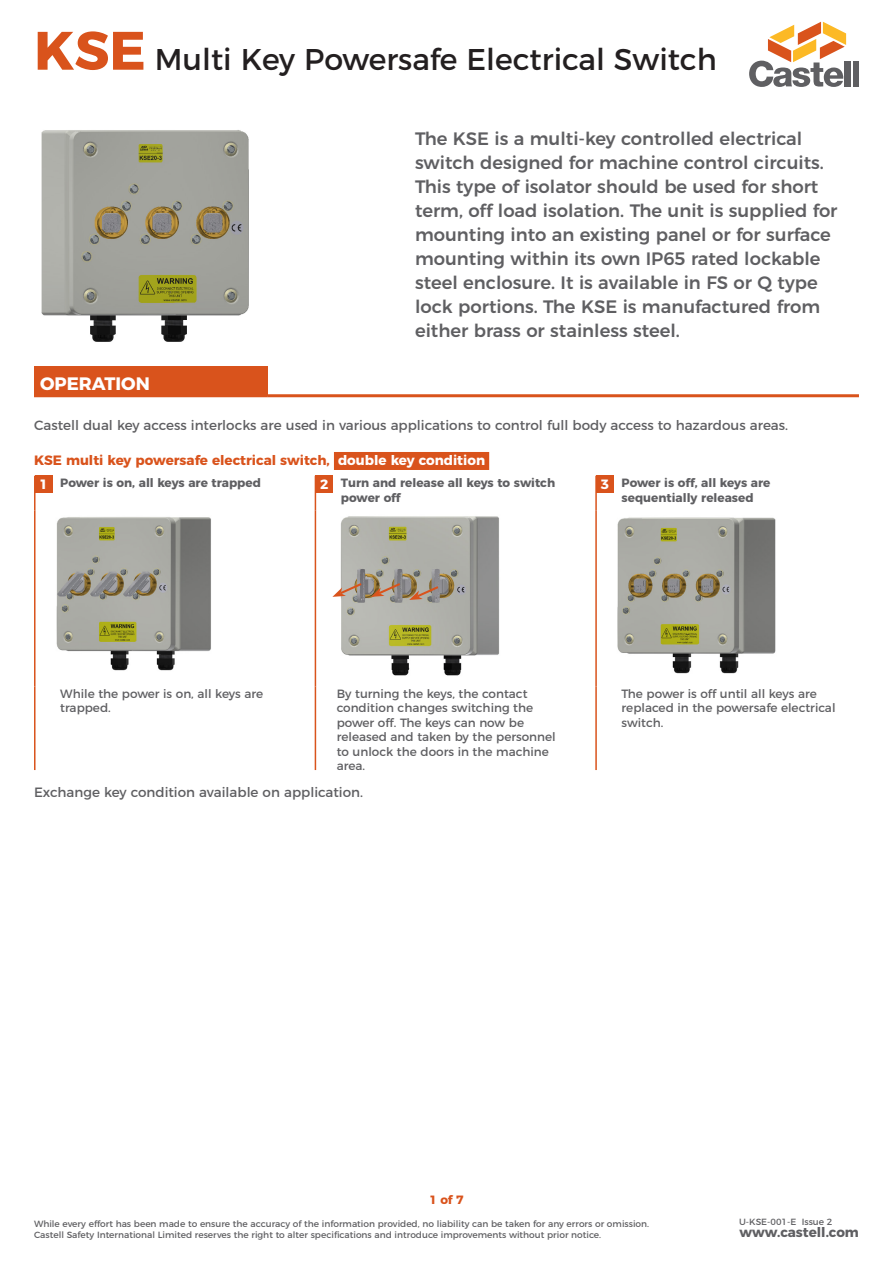
<style>
.page{position:relative;width:893px;height:1263px;background:#fff}
.page>*{position:absolute;margin:0;border:0;box-sizing:border-box;transform-origin:0 0}
.t1{font:30px "Montserrat";color:#231f20}
.Product_Description{font:500 18px/24px "Montserrat";color:#5f5f62}
.Headers{font:700 18px "Montserrat";color:#fff}
.Free_Text{font:13.5px "Montserrat";color:#5f5f62}
.Orange_Titles{font:700 13.5px "Montserrat";color:#d9531c}
.t2{font:700 13.5px "Montserrat";color:#5f5f62}
.Square_Numbers{font:700 13.5px "Montserrat";color:#fff}
.Regular_Description{font:12px/14.4px "Montserrat";color:#5f5f62}
.Bold_Description{font:700 12px/14.4px "Montserrat";color:#5f5f62}
.t3{font:700 12px "Montserrat";color:#d9531c}
.t4{font:9px/10.8px "Montserrat";color:#5f5f62}
.s1{font-weight:700;font-size:54px;color:#d9531c}
.s2{color:#fff}
</style>
<div class="page">
<div style="left:334px;top:452px;width:155px;height:18px;background:#d9531c"></div>
<img style="left:41px;top:130px;width:208px;height:212px">
<div style="left:34px;top:366px;width:234px;height:30px;background:#d9531c"></div>
<hr style="left:34px;top:394px;width:234px;height:3px;background:#d9531c">
<hr style="left:268px;top:394px;width:591px;height:3px;background:#d9531c">
<hr style="left:34px;top:476px;width:2px;height:34px;background:#d9531c">
<hr style="left:34px;top:510px;width:2px;height:176px;background:#d9531c">
<hr style="left:34px;top:686px;width:2px;height:84px;background:#d9531c">
<hr style="left:315px;top:476px;width:1px;height:34px;background:#d9531c">
<hr style="left:315px;top:510px;width:1px;height:176px;background:#d9531c">
<hr style="left:315px;top:686px;width:1px;height:84px;background:#d9531c">
<hr style="left:595px;top:476px;width:2px;height:34px;background:#d9531c">
<hr style="left:595px;top:510px;width:2px;height:176px;background:#d9531c">
<hr style="left:595px;top:686px;width:2px;height:84px;background:#d9531c">
<div style="left:35px;top:476px;width:17px;height:17px;background:#d9531c"></div>
<div style="left:316px;top:476px;width:17px;height:17px;background:#d9531c"></div>
<div style="left:596px;top:476px;width:17px;height:17px;background:#d9531c"></div>
<img style="left:56px;top:517px;width:155px;height:154px">
<img style="left:340px;top:516px;width:160px;height:160px">
<svg style="left:371px;top:581px;width:31px;height:16px"></svg>
<svg style="left:409px;top:584px;width:32px;height:16px"></svg>
<svg style="left:332px;top:581px;width:32px;height:16px"></svg>
<img style="left:617px;top:517px;width:159px;height:157px">
<svg style="left:749px;top:22px;width:97px;height:65px"></svg>
<div style="left:845px;top:61px;width:6px;height:25px;background:#5f5f62"></div>
<div style="left:853px;top:61px;width:6px;height:25px;background:#5f5f62"></div>
<h1 class="t1" style="left:34px;top:35px;width:684px"><span class="s1">KSE</span> Multi Key Powersafe Electrical Switch</h1>
<p class="Product_Description" style="left:415px;top:125px;width:424px">The KSE is a multi-key controlled electrical switch designed for machine control circuits.<br>This type of isolator should be used for short term, off load isolation. The unit is supplied for mounting into an existing panel or for surface mounting within its own IP65 rated lockable steel enclosure. It is available in FS or Q type lock portions. The KSE is manufactured from either brass or stainless steel.</p>
<p class="Headers" style="left:40px;top:368px;width:111px">OPERATION</p>
<p class="Free_Text" style="left:34px;top:415px;width:756px">Castell dual key access interlocks are used in various applications to control full body access to hazardous areas.</p>
<p class="Orange_Titles" style="left:34px;top:450px;width:453px">KSE multi key powersafe electrical switch, <span class="s2">double key condition</span></p>
<p class="Square_Numbers" style="left:39px;top:473px;width:10px">1</p>
<p class="Bold_Description" style="left:60px;top:475px;width:202px">Power is on, all keys are trapped</p>
<p class="Square_Numbers" style="left:320px;top:473px;width:10px">2</p>
<p class="Bold_Description" style="left:341px;top:475px;width:216px">Turn and release all keys to switch power off</p>
<p class="Square_Numbers" style="left:601px;top:473px;width:10px">3</p>
<p class="Bold_Description" style="left:622px;top:475px;width:150px">Power is off, all keys are sequentially released</p>
<p class="Regular_Description" style="left:60px;top:686px;width:204px">While the power is on, all keys are trapped.</p>
<p class="Regular_Description" style="left:337px;top:686px;width:221px">By turning the keys, the contact condition changes switching the power off. The keys can now be released and taken by the personnel to unlock the doors in the machine area.</p>
<p class="Regular_Description" style="left:622px;top:686px;width:215px">The power is off until all keys are replaced in the powersafe electrical switch.</p>
<p class="Free_Text" style="left:34px;top:782px;width:331px">Exchange key condition available on application.</p>
<p class="t3" style="left:429px;top:1190px;width:36px">1 of 7</p>
<p class="t4" style="left:739px;top:1215px;width:95px">U-KSE-001-E Issue 2</p>
<p class="t4" style="left:34px;top:1217px;width:617px">While every effort has been made to ensure the accuracy of the information provided, no liability can be taken for any errors or omission.<br>Castell Safety International Limited reserves the right to alter specifications and introduce improvements without prior notice.</p>
<p class="t2" style="left:739px;top:1221px;width:121px">www.castell.com</p>
</div>
